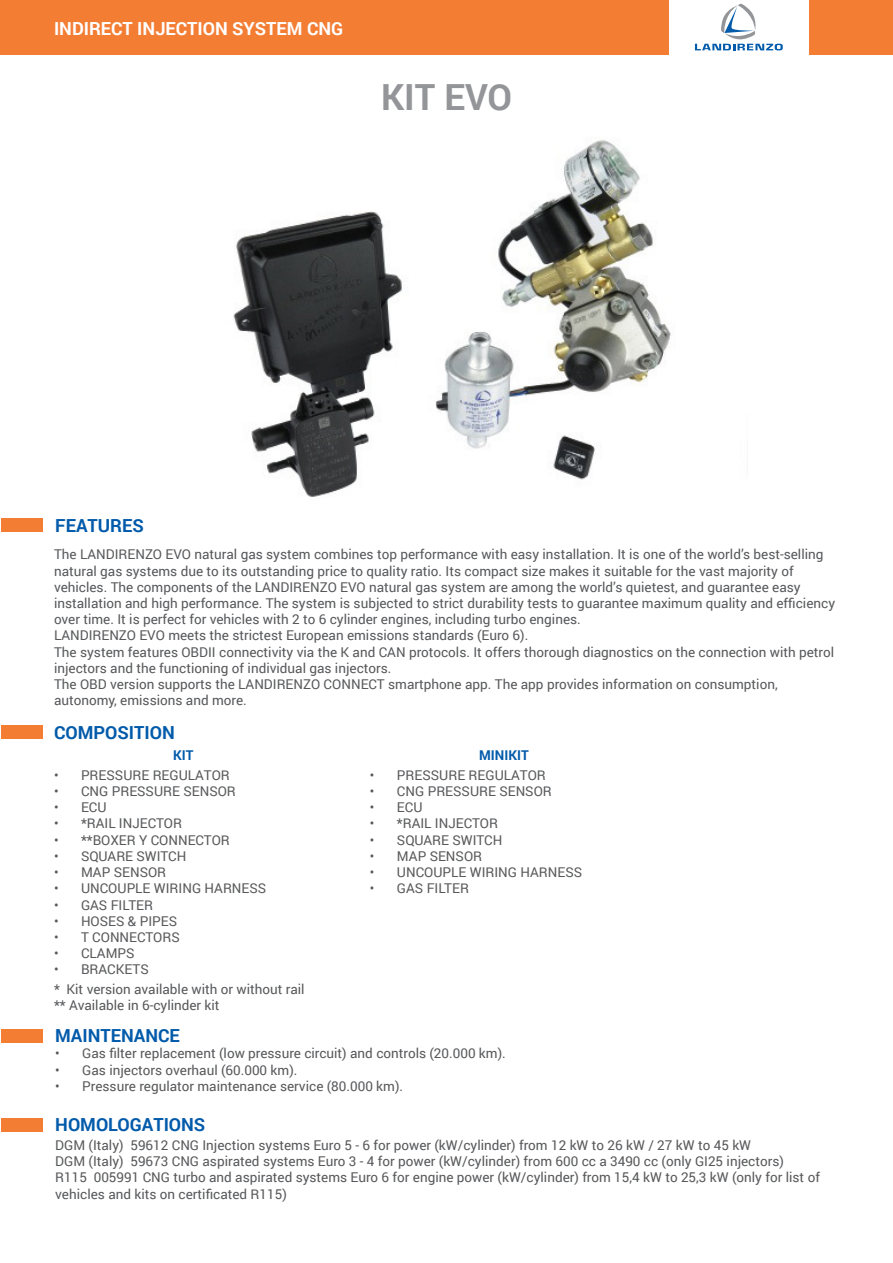
<style>
.page{position:relative;width:893px;height:1263px;background:#fff}
.page>*{position:absolute;margin:0;border:0;box-sizing:border-box;transform-origin:0 0}
.t1{font:700 36px "Roboto";color:#939598}
.t2{font:700 18px "Roboto";color:#015aaa}
.t3{font:700 18px "Roboto";color:#fff}
.t4{font:13.5px/16.2px "Roboto";color:#57585a}
.t5{font:700 13.5px "Roboto";color:#015aaa}
</style>
<div class="page">
<div style="left:0;top:0;width:668px;height:54px;background:#f47d34"></div>
<div style="left:809px;top:0;width:84px;height:54px;background:#f47d34"></div>
<img style="left:233px;top:140px;width:438px;height:357px">
<svg style="left:695px;top:3px;width:88px;height:47px"></svg>
<div style="left:1px;top:518px;width:42px;height:13px;background:#f47d34"></div>
<div style="left:1px;top:725px;width:42px;height:13px;background:#f47d34"></div>
<div style="left:1px;top:1029px;width:42px;height:13px;background:#f47d34"></div>
<div style="left:1px;top:1118px;width:42px;height:13px;background:#f47d34"></div>
<p class="t3" style="left:54px;top:16px;width:291px">INDIRECT INJECTION SYSTEM CNG</p>
<p class="t1" style="left:381px;top:72px;width:132px">KIT EVO</p>
<p class="t2" style="left:55px;top:513px;width:90px">FEATURES</p>
<p class="t4" style="left:54px;top:546px;width:783px">The LANDIRENZO EVO natural gas system combines top performance with easy installation. It is one of the world’s best-selling natural gas systems due to its outstanding price to quality ratio. Its compact size makes it suitable for the vast majority of vehicles. The components of the LANDIRENZO EVO natural gas system are among the world’s quietest, and guarantee easy installation and high performance. The system is subjected to strict durability tests to guarantee maximum quality and efficiency over time. It is perfect for vehicles with 2 to 6 cylinder engines, including turbo engines.</p>
<p class="t4" style="left:54px;top:627px;width:476px">LANDIRENZO EVO meets the strictest European emissions standards (Euro 6).</p>
<p class="t4" style="left:54px;top:643px;width:782px">The system features OBDII connectivity via the K and CAN protocols. It offers thorough diagnostics on the connection with petrol injectors and the functioning of individual gas injectors.</p>
<p class="t4" style="left:54px;top:676px;width:725px">The OBD version supports the LANDIRENZO CONNECT smartphone app. The app provides information on consumption, autonomy, emissions and more.</p>
<p class="t2" style="left:54px;top:719px;width:122px">COMPOSITION</p>
<p class="t5" style="left:173px;top:746px;width:22px">KIT</p>
<p class="t5" style="left:479px;top:746px;width:51px">MINIKIT</p>
<p class="t4" style="left:54px;top:766px;width:177px">• PRESSURE REGULATOR</p>
<p class="t4" style="left:54px;top:783px;width:183px">• CNG PRESSURE SENSOR</p>
<p class="t4" style="left:54px;top:799px;width:54px">• ECU</p>
<p class="t4" style="left:54px;top:815px;width:130px">• *RAIL INJECTOR</p>
<p class="t4" style="left:54px;top:831px;width:177px">• **BOXER Y CONNECTOR</p>
<p class="t4" style="left:54px;top:847px;width:134px">• SQUARE SWITCH</p>
<p class="t4" style="left:54px;top:864px;width:114px">• MAP SENSOR</p>
<p class="t4" style="left:54px;top:880px;width:214px">• UNCOUPLE WIRING HARNESS</p>
<p class="t4" style="left:54px;top:896px;width:101px">• GAS FILTER</p>
<p class="t4" style="left:54px;top:912px;width:125px">• HOSES &amp; PIPES</p>
<p class="t4" style="left:54px;top:928px;width:127px">• T CONNECTORS</p>
<p class="t4" style="left:54px;top:945px;width:82px">• CLAMPS</p>
<p class="t4" style="left:54px;top:961px;width:96px">• BRACKETS</p>
<p class="t4" style="left:54px;top:980px;width:252px">* Kit version available with or without rail</p>
<p class="t4" style="left:54px;top:997px;width:167px">** Available in 6-cylinder kit</p>
<p class="t4" style="left:370px;top:766px;width:177px">• PRESSURE REGULATOR</p>
<p class="t4" style="left:370px;top:783px;width:183px">• CNG PRESSURE SENSOR</p>
<p class="t4" style="left:370px;top:799px;width:54px">• ECU</p>
<p class="t4" style="left:370px;top:815px;width:130px">• *RAIL INJECTOR</p>
<p class="t4" style="left:370px;top:831px;width:134px">• SQUARE SWITCH</p>
<p class="t4" style="left:370px;top:847px;width:114px">• MAP SENSOR</p>
<p class="t4" style="left:370px;top:864px;width:214px">• UNCOUPLE WIRING HARNESS</p>
<p class="t4" style="left:370px;top:880px;width:101px">• GAS FILTER</p>
<p class="t2" style="left:55px;top:1023px;width:126px">MAINTENANCE</p>
<p class="t4" style="left:55px;top:1045px;width:452px">• Gas filter replacement (low pressure circuit) and controls (20.000 km).</p>
<p class="t4" style="left:55px;top:1061px;width:244px">• Gas injectors overhaul (60.000 km).</p>
<p class="t4" style="left:55px;top:1077px;width:349px">• Pressure regulator maintenance service (80.000 km).</p>
<p class="t2" style="left:55px;top:1112px;width:152px">HOMOLOGATIONS</p>
<p class="t4" style="left:55px;top:1136px;width:697px">DGM (Italy) 59612 CNG Injection systems Euro 5 - 6 for power (kW/cylinder) from 12 kW to 26 kW / 27 kW to 45 kW</p>
<p class="t4" style="left:55px;top:1153px;width:730px">DGM (Italy) 59673 CNG aspirated systems Euro 3 - 4 for power (kW/cylinder) from 600 cc a 3490 cc (only GI25 injectors)</p>
<p class="t4" style="left:55px;top:1169px;width:766px">R115 005991 CNG turbo and aspirated systems Euro 6 for engine power (kW/cylinder) from 15,4 kW to 25,3 kW (only for list of vehicles and kits on certificated R115)</p>
</div>
